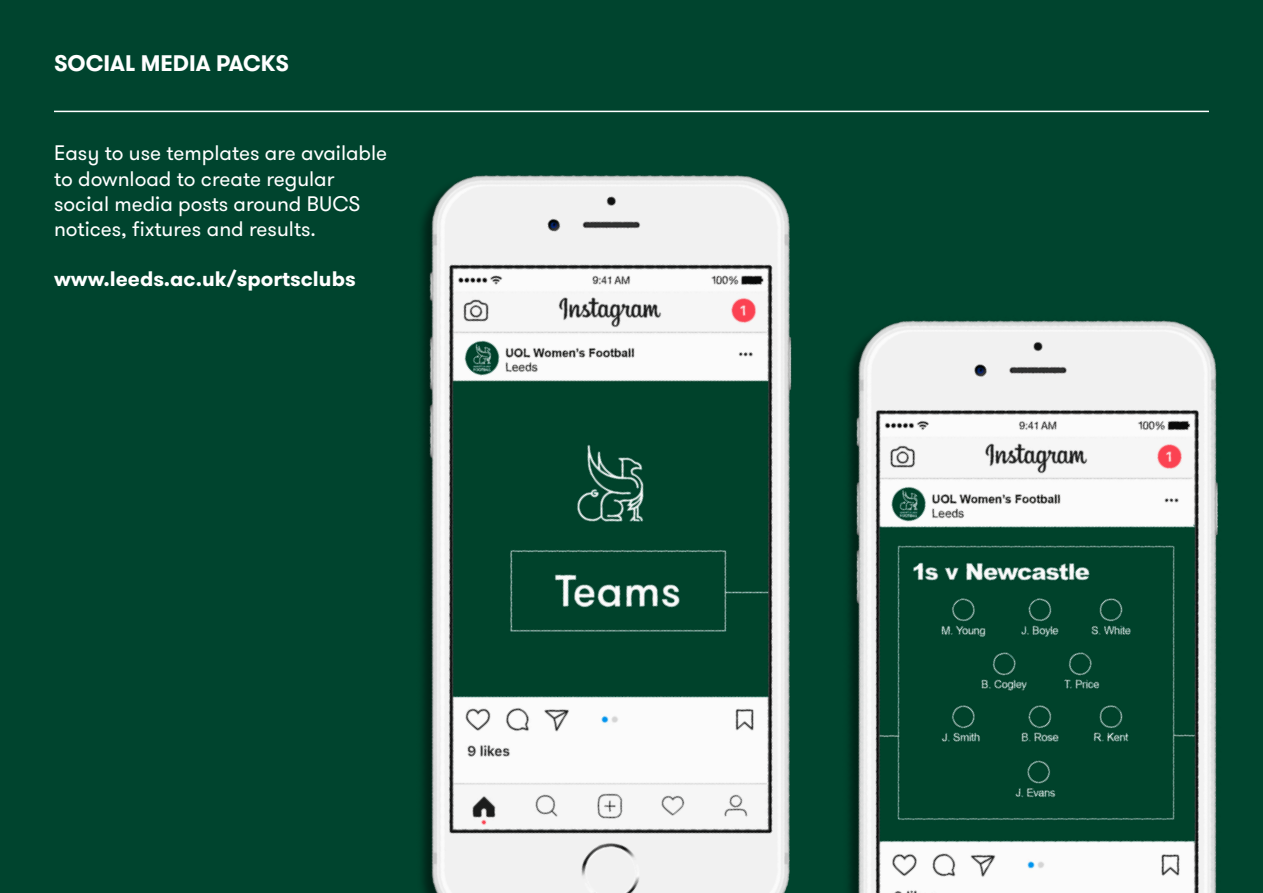
<style>
.page{position:relative;width:1263px;height:893px;background:#fff}
.page>*{position:absolute;margin:0;border:0;box-sizing:border-box;transform-origin:0 0}
.t1{font:700 22.5px "GT Walsheim";color:#fff}
.t2{font:21px/25.2px "GT Walsheim";color:#fff}
.t3{font:700 21px "GT Walsheim";color:#fff}
</style>
<div class="page">
<div style="left:0;top:0;width:325px;height:893px;background:#00442e"></div>
<img style="left:325px;top:0;width:938px;height:893px">
<p class="t1" style="left:54px;top:48px;width:237px">SOCIAL MEDIA PACKS</p>
<p class="t2" style="left:54px;top:141px;width:335px">Easy to use templates are available to download to create regular social media posts around BUCS notices, fixtures and results.</p>
<p class="t3" style="left:54px;top:265px;width:303px">www.leeds.ac.uk/sportsclubs</p>
</div>
